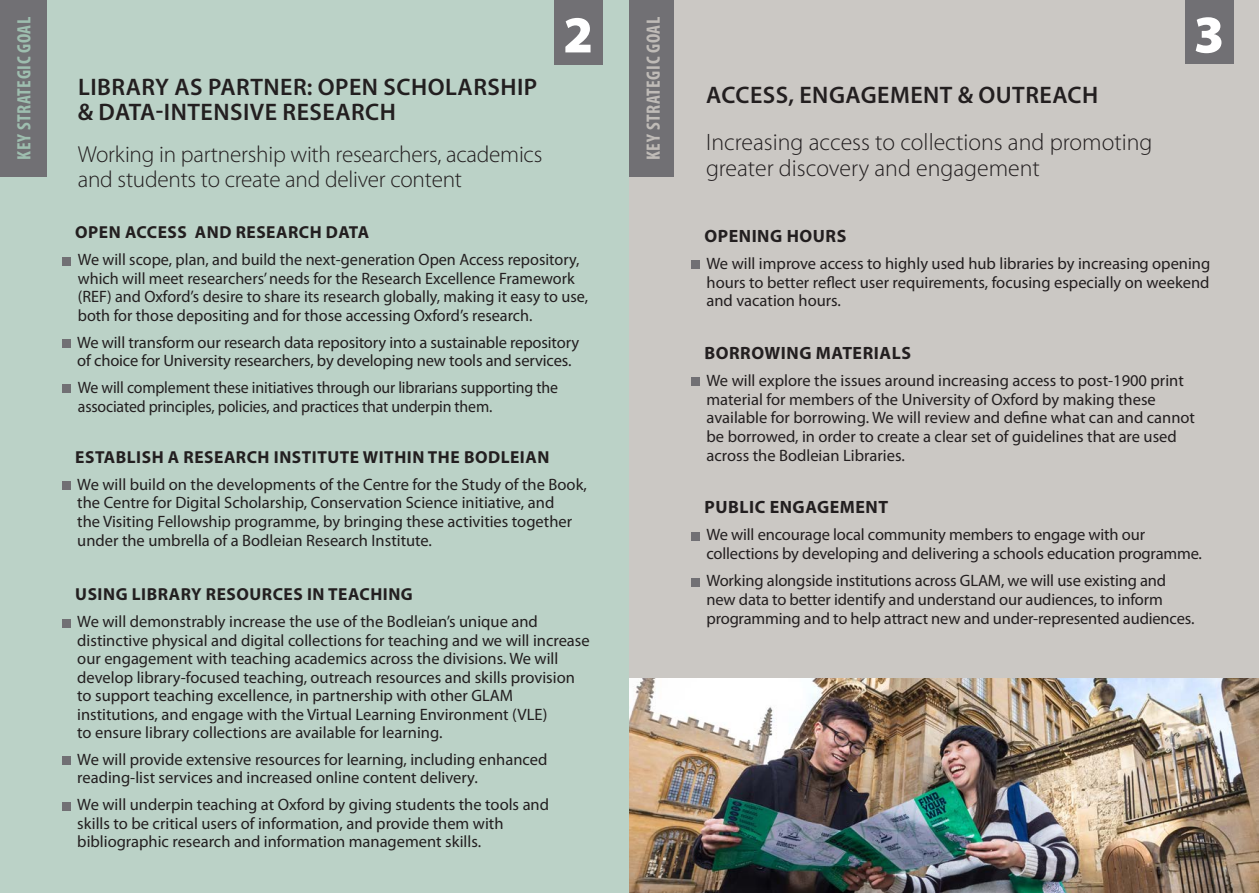
<style>
.page{position:relative;width:1259px;height:893px;background:#fff}
.page>*{position:absolute;margin:0;border:0;box-sizing:border-box;transform-origin:0 0}
.t1{font:900 53.55px "Myriad Pro";color:#fff}
.t2{font:900 52.2px "Myriad Pro";color:#fff}
.t3{font:600 24px/25.2px "Myriad Pro";letter-spacing:.02em;color:#231f20}
.t4{font:300 23.85px/25.8px "Myriad Pro";color:#231f20}
.t5{font:300 23.25px/25.2px "Myriad Pro";letter-spacing:-.01em;color:#231f20}
.t6{font:700 condensed 19.35px "Myriad Pro";letter-spacing:.03em;color:#9ebeaf}
.t7{font:700 condensed 19.35px "Myriad Pro";letter-spacing:.03em;color:#bfbbb7}
.t8{font:700 17.85px "Myriad Pro";letter-spacing:.03em;color:#231f20}
.t9{font:700 17.4px "Myriad Pro";letter-spacing:.03em;color:#231f20}
.body_paragraph{font:16.5px/18.5px "Myriad Pro";color:#231f20}
.body_paragraph-2{font:16.5px/18.8px "Myriad Pro";color:#231f20;scale:.96 1}
</style>
<div class="page">
<div style="left:0;top:0;width:629px;height:893px;background:#bbd2c7"></div>
<div style="left:0;top:0;width:46px;height:177px;background:#717074"></div>
<div style="left:62px;top:257px;width:9px;height:8px;background:#717074"></div>
<div style="left:62px;top:339px;width:9px;height:9px;background:#717074"></div>
<div style="left:62px;top:385px;width:9px;height:8px;background:#717074"></div>
<div style="left:62px;top:481px;width:9px;height:9px;background:#717074"></div>
<div style="left:62px;top:619px;width:9px;height:8px;background:#717074"></div>
<div style="left:62px;top:756px;width:9px;height:9px;background:#717074"></div>
<div style="left:62px;top:802px;width:9px;height:8px;background:#717074"></div>
<div style="left:554px;top:0;width:48px;height:64px;background:#717074"></div>
<div style="left:629px;top:0;width:630px;height:893px;background:#cbc8c4"></div>
<div style="left:629px;top:0;width:45px;height:176px;background:#717074"></div>
<div style="left:691px;top:260px;width:9px;height:9px;background:#717074"></div>
<div style="left:691px;top:377px;width:9px;height:9px;background:#717074"></div>
<div style="left:691px;top:532px;width:9px;height:8px;background:#717074"></div>
<div style="left:691px;top:578px;width:9px;height:8px;background:#717074"></div>
<div style="left:1185px;top:0;width:48px;height:64px;background:#717074"></div>
<img style="left:629px;top:678px;width:630px;height:215px">
<p class="t6" style="left:12px;top:160px;width:145px;rotate:-90deg">KEY STRATEGIC GOAL</p>
<p class="t3" style="left:78px;top:75px;width:461px">LIBRARY AS PARTNER: OPEN SCHOLARSHIP &amp; DATA-INTENSIVE RESEARCH</p>
<p class="t5" style="left:78px;top:142px;width:466px">Working in partnership with researchers, academics and students to create and deliver content</p>
<p class="t2" style="left:563px;top:5px;width:31px">2</p>
<p class="t9" style="left:75px;top:223px;width:295px">OPEN ACCESS AND RESEARCH DATA</p>
<p class="body_paragraph" style="left:78px;top:251px;width:511px">We will scope, plan, and build the next-generation Open Access repository, which will meet researchers’ needs for the Research Excellence Framework (REF) and Oxford’s desire to share its research globally, making it easy to use, both for those depositing and for those accessing Oxford’s research.</p>
<p class="body_paragraph" style="left:77px;top:333px;width:503px">We will transform our research data repository into a sustainable repository of choice for University researchers, by developing new tools and services.</p>
<p class="body_paragraph-2" style="left:78px;top:378px;width:501px">We will complement these initiatives through our librarians supporting the associated principles, policies, and practices that underpin them.</p>
<p class="t9" style="left:75px;top:447px;width:475px">ESTABLISH A RESEARCH INSTITUTE WITHIN THE BODLEIAN</p>
<p class="body_paragraph" style="left:77px;top:475px;width:511px">We will build on the developments of the Centre for the Study of the Book, the Centre for Digital Scholarship, Conservation Science initiative, and<br>the Visiting Fellowship programme, by bringing these activities together under the umbrella of a Bodleian Research Institute.</p>
<p class="t9" style="left:75px;top:585px;width:339px">USING LIBRARY RESOURCES IN TEACHING</p>
<p class="body_paragraph" style="left:77px;top:613px;width:514px">We will demonstrably increase the use of the Bodleian’s unique and distinctive physical and digital collections for teaching and we will increase our engagement with teaching academics across the divisions. We will develop library-focused teaching, outreach resources and skills provision to support teaching excellence, in partnership with other GLAM institutions, and engage with the Virtual Learning Environment (VLE)<br>to ensure library collections are available for learning.</p>
<p class="body_paragraph" style="left:77px;top:750px;width:471px">We will provide extensive resources for learning, including enhanced reading-list services and increased online content delivery.</p>
<p class="body_paragraph" style="left:77px;top:796px;width:473px">We will underpin teaching at Oxford by giving students the tools and skills to be critical users of information, and provide them with bibliographic research and information management skills.</p>
<p class="t7" style="left:641px;top:160px;width:145px;rotate:-90deg">KEY STRATEGIC GOAL</p>
<p class="t3" style="left:706px;top:83px;width:393px">ACCESS, ENGAGEMENT &amp; OUTREACH</p>
<p class="t4" style="left:706px;top:129px;width:448px">Increasing access to collections and promoting greater discovery and engagement</p>
<p class="t1" style="left:1193px;top:4px;width:32px">3</p>
<p class="t8" style="left:704px;top:226px;width:143px">OPENING HOURS</p>
<p class="body_paragraph" style="left:706px;top:254px;width:505px;text-align:justify">We will improve access to highly used hub libraries by increasing opening hours to better reflect user requirements, focusing especially on weekend and vacation hours.</p>
<p class="t8" style="left:704px;top:343px;width:208px">BORROWING MATERIALS</p>
<p class="body_paragraph" style="left:706px;top:371px;width:490px">We will explore the issues around increasing access to post-1900 print material for members of the University of Oxford by making these available for borrowing. We will review and define what can and cannot be borrowed, in order to create a clear set of guidelines that are used across the Bodleian Libraries.</p>
<p class="t8" style="left:704px;top:497px;width:185px">PUBLIC ENGAGEMENT</p>
<p class="body_paragraph" style="left:706px;top:526px;width:497px">We will encourage local community members to engage with our collections by developing and delivering a schools education programme.</p>
<p class="body_paragraph" style="left:706px;top:572px;width:489px">Working alongside institutions across GLAM, we will use existing and new data to better identify and understand our audiences, to inform programming and to help attract new and under-represented audiences.</p>
</div>
